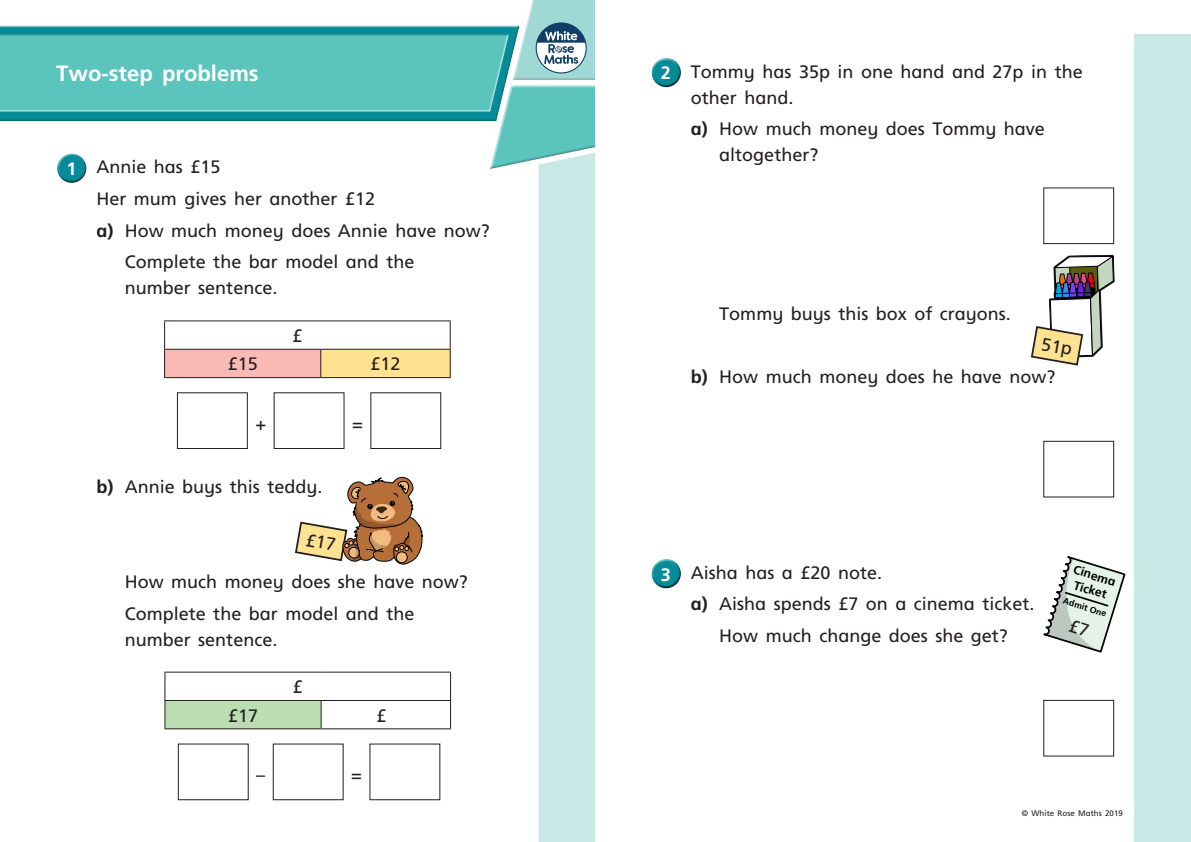
<style>
.page{position:relative;width:1191px;height:842px;background:#fff}
.page>*{position:absolute;margin:0;border:0;box-sizing:border-box;transform-origin:0 0}
.t1{font:700 22px "Frutiger Inf";color:#fff}
.Year_2_indented_text{font:18px/26px "Frutiger Inf";color:#231f20}
.Year_2_Rubric{font:18px/26px "Frutiger Inf";color:#231f20}
.Year_2_Body_Text{font:18px "Frutiger Inf";color:#231f20}
.Year_2_box_number{font:18px "Frutiger Inf";color:#231f20}
.Year_2_Rubric_Number{font:700 18px "Frutiger Inf";color:#fff}
.t2{font:700 12.3px/14.7px "Frutiger Inf";color:#000;text-align:center}
.t3{font:700 8.8px "Frutiger Inf";color:#000}
.Year_2_Body_Text-2{font:8px "Frutiger Inf";color:#231f20}
.s1{font-weight:700}
</style>
<div class="page">
<div style="left:57px;top:158px;width:31px;height:26px;background:#231f20;opacity:.75"></div>
<div style="left:165px;top:349px;width:156px;height:29px;background:#f9bab5"></div>
<div style="left:321px;top:349px;width:129px;height:29px;background:#ffe192"></div>
<hr style="left:164px;top:320px;width:157px;height:1px;background:#231f20">
<hr style="left:321px;top:320px;width:130px;height:1px;background:#231f20">
<hr style="left:164px;top:349px;width:157px;height:1px;background:#231f20">
<svg style="left:164px;top:321px;width:1px;height:56px"></svg>
<hr style="left:321px;top:349px;width:130px;height:1px;background:#231f20">
<svg style="left:320px;top:350px;width:1px;height:27px"></svg>
<svg style="left:450px;top:321px;width:1px;height:56px"></svg>
<hr style="left:164px;top:377px;width:157px;height:1px;background:#231f20">
<hr style="left:321px;top:377px;width:130px;height:1px;background:#231f20">
<div style="left:177px;top:392px;width:71px;height:57px;border:1px solid #231f20"></div>
<div style="left:370px;top:392px;width:71px;height:57px;border:1px solid #231f20"></div>
<div style="left:165px;top:700px;width:156px;height:29px;background:#baddb2"></div>
<hr style="left:164px;top:672px;width:157px;height:1px;background:#231f20">
<hr style="left:321px;top:672px;width:130px;height:1px;background:#231f20">
<hr style="left:164px;top:700px;width:157px;height:1px;background:#231f20">
<svg style="left:164px;top:673px;width:1px;height:55px"></svg>
<hr style="left:321px;top:700px;width:130px;height:1px;background:#231f20">
<svg style="left:321px;top:701px;width:1px;height:27px"></svg>
<svg style="left:450px;top:673px;width:1px;height:55px"></svg>
<hr style="left:164px;top:728px;width:157px;height:1px;background:#231f20">
<hr style="left:321px;top:728px;width:130px;height:1px;background:#231f20">
<div style="left:178px;top:743px;width:71px;height:57px;border:1px solid #231f20"></div>
<div style="left:273px;top:743px;width:71px;height:57px;border:1px solid #231f20"></div>
<svg style="left:0;top:0;width:595px;height:169px"></svg>
<svg style="left:538px;top:144px;width:57px;height:698px;background:#c9e8e6"></svg>
<div style="left:1134px;top:34px;width:57px;height:808px;background:#c9e8e6"></div>
<div style="left:651px;top:57px;width:30px;height:24px;background:#fff;opacity:.75"></div>
<div style="left:651px;top:62px;width:31px;height:26px;background:#231f20;opacity:.75"></div>
<div style="left:1043px;top:187px;width:71px;height:57px;border:1px solid #231f20"></div>
<div style="left:1043px;top:441px;width:71px;height:56px;border:1px solid #231f20"></div>
<div style="left:651px;top:558px;width:30px;height:24px;background:#fff;opacity:.75"></div>
<div style="left:651px;top:563px;width:31px;height:26px;background:#231f20;opacity:.75"></div>
<div style="left:1043px;top:700px;width:71px;height:56px;border:1px solid #231f20"></div>
<svg style="left:1031px;top:255px;width:84px;height:111px"></svg>
<svg style="left:295px;top:476px;width:128px;height:89px"></svg>
<svg style="left:1043px;top:556px;width:83px;height:97px"></svg>
<p class="t1" style="left:56px;top:61px;width:204px">Two-step problems</p>
<p class="Year_2_Rubric_Number" style="left:661px;top:63px;width:12px">2</p>
<p class="Year_2_Rubric" style="left:691px;top:58px;width:393px">Tommy has 35p in one hand and 27p in the other hand.</p>
<p class="Year_2_indented_text" style="left:719px;top:116px;width:327px;text-indent:-28px"><span class="s1">a)</span> How much money does Tommy have altogether?</p>
<p class="Year_2_Rubric_Number" style="left:66px;top:158px;width:12px">1</p>
<p class="Year_2_Rubric" style="left:96px;top:154px;width:126px">Annie has £15</p>
<p class="Year_2_Body_Text" style="left:96px;top:188px;width:280px">Her mum gives her another £12</p>
<p class="Year_2_indented_text" style="left:96px;top:217px;width:395px"><span class="s1">a)</span> How much money does Annie have now?</p>
<p class="Year_2_indented_text" style="left:125px;top:249px;width:291px">Complete the bar model and the number sentence.</p>
<p class="Year_2_box_number" style="left:292px;top:325px;width:12px">£</p>
<p class="Year_2_box_number" style="left:228px;top:354px;width:32px">£15</p>
<p class="Year_2_box_number" style="left:370px;top:354px;width:32px">£12</p>
<p class="Year_2_indented_text" style="left:719px;top:300px;width:293px">Tommy buys this box of crayons.</p>
<p class="Year_2_indented_text" style="left:691px;top:364px;width:366px"><span class="s1">b)</span> How much money does he have now?</p>
<p class="Year_2_Body_Text" style="left:255px;top:413px;width:12px">+</p>
<p class="Year_2_Body_Text" style="left:352px;top:413px;width:12px">=</p>
<p class="Year_2_indented_text" style="left:96px;top:473px;width:227px"><span class="s1">b)</span> Annie buys this teddy.</p>
<p class="Year_2_indented_text" style="left:125px;top:568px;width:345px">How much money does she have now?</p>
<p class="Year_2_indented_text" style="left:125px;top:600px;width:291px">Complete the bar model and the number sentence.</p>
<p class="Year_2_box_number" style="left:293px;top:676px;width:12px">£</p>
<p class="Year_2_box_number" style="left:228px;top:705px;width:32px">£17</p>
<p class="Year_2_box_number" style="left:376px;top:705px;width:12px">£</p>
<p class="Year_2_Body_Text" style="left:256px;top:764px;width:10px">–</p>
<p class="Year_2_Body_Text" style="left:351px;top:764px;width:12px">=</p>
<p class="Year_2_Rubric_Number" style="left:661px;top:564px;width:12px">3</p>
<p class="Year_2_Rubric" style="left:691px;top:559px;width:193px">Aisha has a £20 note.</p>
<p class="Year_2_indented_text" style="left:691px;top:591px;width:345px"><span class="s1">a)</span> Aisha spends £7 on a cinema ticket.</p>
<p class="Year_2_indented_text" style="left:719px;top:623px;width:290px">How much change does she get?</p>
<p class="t2" style="left:1076px;top:562px;width:45px;rotate:17deg">Cinema<br>Ticket</p>
<p class="t3" style="left:1065px;top:596px;width:46px;rotate:17deg">Admit One</p>
<p class="Year_2_Body_Text-2" style="left:1021px;top:809px;width:103px">© White Rose Maths 2019</p>
</div>
